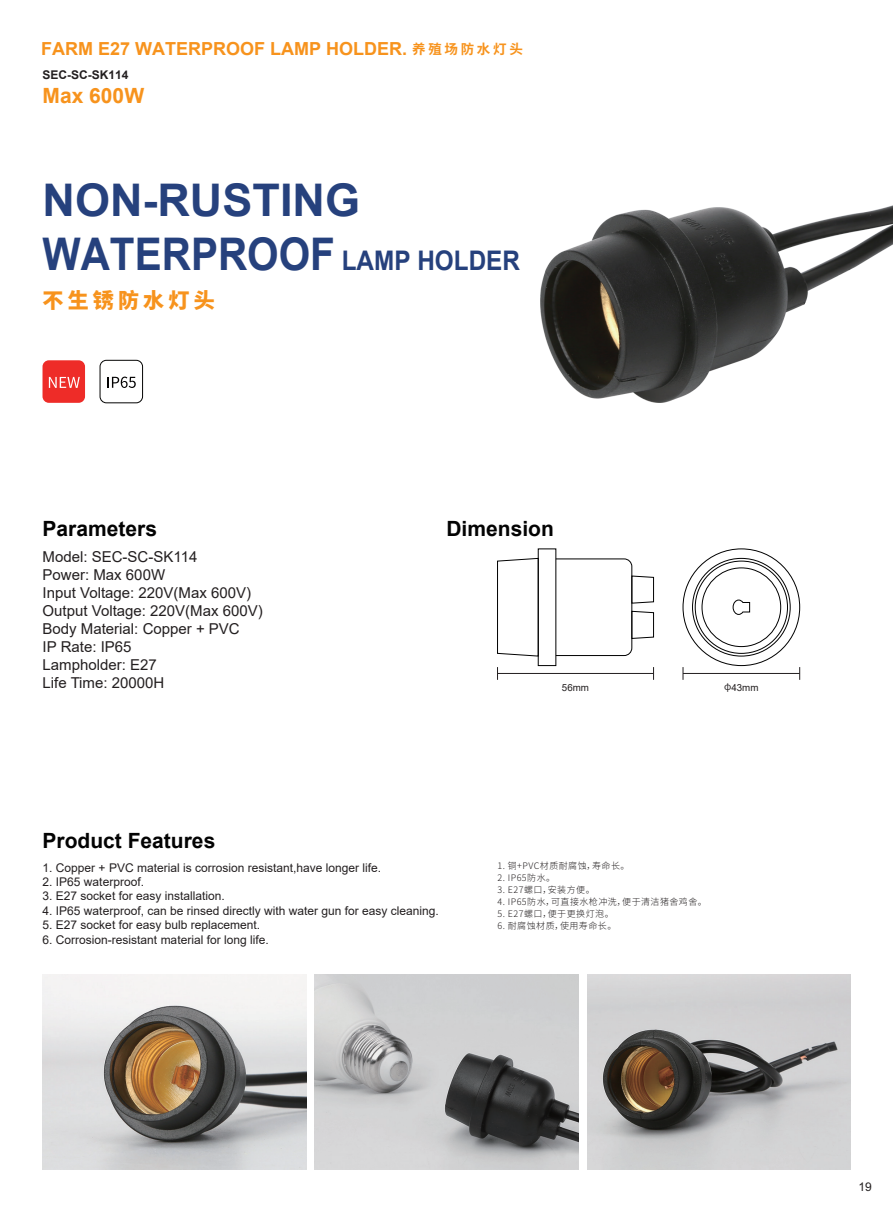
<style>
.page{position:relative;width:893px;height:1212px;background:#fff}
.page>*{position:absolute;margin:0;border:0;box-sizing:border-box;transform-origin:0 0}
.t1{font:700 45px/54px "Arial";color:#26417d}
.t2{font:700 21px "Arial";color:#030303}
.t3{font:700 21px "Arial";color:#f7931d}
.t4{font:800 21px "Source Han Sans CN";letter-spacing:.2em;color:#f7931d}
.t5{font:700 18px "Arial";color:#f7931d}
.t6{font:15px/18px "Arial";color:#231f20}
.t7{font:12px "Arial";color:#231f20}
.t8{font:700 12px "Arial";color:#231f20}
.t9{font:12px "Arial";color:#231f20}
.t10{font:9.75px "Arial";color:#231f20}
.t11{font:300 9px "Source Han Sans CN";letter-spacing:.05em;color:#231f20}
.s1{font-family:"Source Han Sans CN";font-size:13.5px}
.s2{font-size:27px}
</style>
<div class="page">
<img style="left:540px;top:205px;width:353px;height:198px">
<img style="left:43px;top:974px;width:263px;height:195px">
<img style="left:315px;top:974px;width:264px;height:195px">
<img style="left:587px;top:974px;width:264px;height:195px">
<hr style="left:497px;top:673px;width:156px;height:1px;background:#231f20">
<svg style="left:497px;top:667px;width:1px;height:13px"></svg>
<svg style="left:653px;top:667px;width:1px;height:13px"></svg>
<hr style="left:683px;top:673px;width:117px;height:1px;background:#231f20">
<svg style="left:683px;top:667px;width:1px;height:13px"></svg>
<svg style="left:799px;top:667px;width:1px;height:13px"></svg>
<svg style="left:497px;top:558px;width:42px;height:99px"></svg>
<svg style="left:555px;top:558px;width:99px;height:98px"></svg>
<div style="left:702px;top:567px;width:79px;height:80px;border:1px solid #000;border-radius:50%"></div>
<svg style="left:732px;top:599px;width:18px;height:16px"></svg>
<div style="left:43px;top:360px;width:42px;height:43px;background:#ee2c28;border-radius:6px"></div>
<svg style="left:49px;top:377px;width:31px;height:11px"></svg>
<svg style="left:108px;top:377px;width:28px;height:11px"></svg>
<div style="left:100px;top:360px;width:43px;height:43px;border:1px solid #040403;border-radius:6px"></div>
<h3 class="t5" style="left:41px;top:36px;width:483px">FARM E27 WATERPROOF LAMP HOLDER. <span class="s1">养殖场防水灯头</span></h3>
<p class="t8" style="left:43px;top:66px;width:88px">SEC-SC-SK114</p>
<h2 class="t3" style="left:43px;top:81px;width:103px">Max 600W</h2>
<h1 class="t1" style="left:43px;top:173px;width:479px">NON-RUSTING<br>WATERPROOF <span class="s2">LAMP HOLDER</span></h1>
<h2 class="t4" style="left:43px;top:289px;width:174px">不生锈防水灯头</h2>
<h2 class="t2" style="left:43px;top:513px;width:116px">Parameters</h2>
<h2 class="t2" style="left:446px;top:513px;width:109px">Dimension</h2>
<p class="t6" style="left:43px;top:547px;width:222px">Model: SEC-SC-SK114<br>Power: Max 600W<br>Input Voltage: 220V(Max 600V)<br>Output Voltage: 220V(Max 600V)<br>Body Material: Copper + PVC<br>IP Rate: IP65<br>Lampholder: E27<br>Life Time: 20000H</p>
<p class="t10" style="left:562px;top:681px;width:29px">56mm</p>
<p class="t10" style="left:724px;top:681px;width:36px"><sup>φ</sup>43mm</p>
<h2 class="t2" style="left:43px;top:825px;width:174px">Product Features</h2>
<p class="t7" style="left:43px;top:859px;width:340px">1. Copper + PVC material is corrosion resistant,have longer life.</p>
<p class="t7" style="left:43px;top:873px;width:103px">2. IP65 waterproof.</p>
<p class="t7" style="left:43px;top:888px;width:184px">3. E27 socket for easy installation.</p>
<p class="t7" style="left:43px;top:902px;width:398px">4. IP65 waterproof, can be rinsed directly with water gun for easy cleaning.</p>
<p class="t7" style="left:43px;top:917px;width:219px">5. E27 socket for easy bulb replacement.</p>
<p class="t7" style="left:43px;top:931px;width:228px">6. Corrosion-resistant material for long life.</p>
<p class="t11" style="left:497px;top:861px;width:134px">1. 铜+PVC材质耐腐蚀，寿命长。</p>
<p class="t11" style="left:497px;top:873px;width:59px">2. IP65防水。</p>
<p class="t11" style="left:497px;top:885px;width:99px">3. E27螺口，安装方便。</p>
<p class="t11" style="left:497px;top:897px;width:211px">4. IP65防水，可直接水枪冲洗，便于清洁猪舍鸡舍。</p>
<p class="t11" style="left:497px;top:909px;width:118px">5. E27螺口，便于更换灯泡。</p>
<p class="t11" style="left:497px;top:921px;width:120px">6. 耐腐蚀材质，使用寿命长。</p>
<p class="t9" style="left:859px;top:1178px;width:15px">19</p>
</div>
